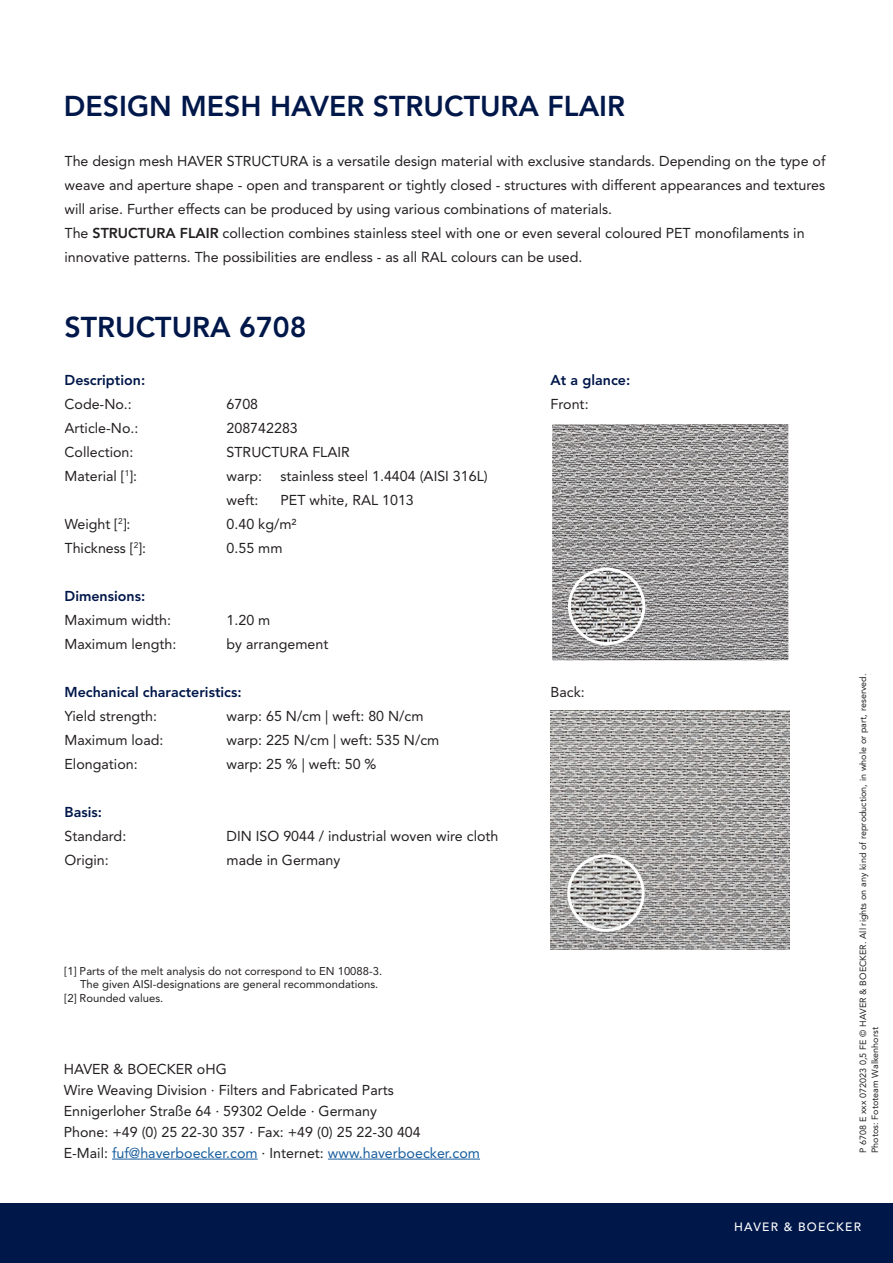
<style>
.page{position:relative;width:893px;height:1263px;background:#fff}
.page>*{position:absolute;margin:0;border:0;box-sizing:border-box;transform-origin:0 0}
.t1{font:800 28.5px "Avenir LT Std";color:#00174a}
.t2{font:14.25px/24px "Avenir LT Std";color:#231f20}
.t3{font:800 14.25px "Avenir LT Std";color:#00174a}
.t4{font:500 12px "Avenir LT Std";letter-spacing:.1em;color:#fff}
.t5{font:11.25px "Avenir LT Std";color:#231f20}
.t6{font:9px/12px "Avenir LT Std";color:#231f20}
.s1{font-weight:800}
.s2{color:#175d9e}
</style>
<div class="page">
<hr style="left:112px;top:1159px;width:146px;height:1px;background:#175d9e">
<hr style="left:328px;top:1159px;width:152px;height:1px;background:#175d9e">
<div style="left:0;top:1203px;width:893px;height:60px;background:#00174a"></div>
<img style="left:553px;top:425px;width:234px;height:234px">
<div style="left:549px;top:421px;width:242px;height:242px;border:3px solid #fff"></div>
<img style="left:551px;top:710px;width:239px;height:239px">
<img style="left:569px;top:569px;width:75px;height:75px">
<div style="left:568px;top:567px;width:78px;height:78px;border:3px solid #fff;border-radius:50%"></div>
<img style="left:569px;top:856px;width:74px;height:74px;border-radius:37px">
<div style="left:567px;top:854px;width:78px;height:78px;border:3px solid #fff;border-radius:50%"></div>
<h1 class="t1" style="left:64px;top:89px;width:563px">DESIGN MESH HAVER STRUCTURA FLAIR</h1>
<p class="t2" style="left:65px;top:149px;width:762px">The design mesh HAVER STRUCTURA is a versatile design material with exclusive standards. Depending on the type of weave and aperture shape - open and transparent or tightly closed - structures with different appearances and textures will arise. Further effects can be produced by using various combinations of materials.<br>The <span class="s1">STRUCTURA FLAIR</span> collection combines stainless steel with one or even several coloured PET monofilaments in innovative patterns. The possibilities are endless - as all RAL colours can be used.</p>
<h1 class="t1" style="left:65px;top:310px;width:244px">STRUCTURA 6708</h1>
<p class="t3" style="left:65px;top:372px;width:82px">Description:</p>
<p class="t3" style="left:551px;top:372px;width:81px">At a glance:</p>
<p class="t2" style="left:65px;top:392px;width:69px">Code-No.:</p>
<p class="t2" style="left:227px;top:392px;width:33px">6708</p>
<p class="t2" style="left:551px;top:392px;width:40px">Front:</p>
<p class="t2" style="left:65px;top:416px;width:75px">Article-No.:</p>
<p class="t2" style="left:227px;top:416px;width:73px">208742283</p>
<p class="t2" style="left:65px;top:440px;width:70px">Collection:</p>
<p class="t2" style="left:227px;top:440px;width:125px">STRUCTURA FLAIR</p>
<p class="t2" style="left:65px;top:464px;width:74px">Material [<sup>1</sup>]:</p>
<p class="t2" style="left:227px;top:464px;width:37px">warp:</p>
<p class="t2" style="left:281px;top:464px;width:209px">stainless steel 1.4404 (AISI 316L)</p>
<p class="t2" style="left:227px;top:488px;width:33px">weft:</p>
<p class="t2" style="left:281px;top:488px;width:135px">PET white, RAL 1013</p>
<p class="t2" style="left:65px;top:512px;width:67px">Weight [<sup>2</sup>]:</p>
<p class="t2" style="left:227px;top:512px;width:72px">0.40 kg/m²</p>
<p class="t2" style="left:65px;top:536px;width:83px">Thickness [<sup>2</sup>]:</p>
<p class="t2" style="left:227px;top:536px;width:57px">0.55 mm</p>
<p class="t3" style="left:65px;top:588px;width:82px">Dimensions:</p>
<p class="t2" style="left:65px;top:608px;width:108px">Maximum width:</p>
<p class="t2" style="left:227px;top:608px;width:45px">1.20 m</p>
<p class="t2" style="left:65px;top:632px;width:113px">Maximum length:</p>
<p class="t2" style="left:227px;top:632px;width:103px">by arrangement</p>
<p class="t3" style="left:65px;top:684px;width:179px">Mechanical characteristics:</p>
<p class="t2" style="left:551px;top:680px;width:36px">Back:</p>
<p class="t2" style="left:65px;top:704px;width:94px">Yield strength:</p>
<p class="t2" style="left:227px;top:704px;width:198px">warp: 65 N/cm | weft: 80 N/cm</p>
<p class="t2" style="left:65px;top:728px;width:100px">Maximum load:</p>
<p class="t2" style="left:227px;top:728px;width:214px">warp: 225 N/cm | weft: 535 N/cm</p>
<p class="t2" style="left:65px;top:752px;width:75px">Elongation:</p>
<p class="t2" style="left:227px;top:752px;width:151px">warp: 25 % | weft: 50 %</p>
<p class="t3" style="left:65px;top:804px;width:39px">Basis:</p>
<p class="t2" style="left:65px;top:824px;width:63px">Standard:</p>
<p class="t2" style="left:227px;top:824px;width:273px">DIN ISO 9044 / industrial woven wire cloth</p>
<p class="t2" style="left:65px;top:848px;width:46px">Origin:</p>
<p class="t2" style="left:227px;top:848px;width:115px">made in Germany</p>
<p class="t5" style="left:64px;top:964px;width:319px">[1] Parts of the melt analysis do not correspond to EN 10088-3.</p>
<p class="t5" style="left:80px;top:978px;width:300px">The given AISI-designations are general recommondations.</p>
<p class="t5" style="left:64px;top:991px;width:100px">[2] Rounded values.</p>
<p class="t2" style="left:64px;top:1058px;width:418px;line-height:21px">HAVER &amp; BOECKER oHG<br>Wire Weaving Division · Filters and Fabricated Parts<br>Ennigerloher Straße 64 · 59302 Oelde · Germany<br>Phone: +49 (0) 25 22-30 357 · Fax: +49 (0) 25 22-30 404<br>E-Mail: <span class="s2">fuf@haverboecker.com</span> · Internet: <span class="s2">www.haverboecker.com</span></p>
<p class="t6" style="left:857px;top:1153px;width:481px;rotate:-90deg">P 6708 E xxx 072023 0,5 FE © HAVER &amp; BOECKER. All rights on any kind of reproduction, in whole or part, reserved.<br>Photos: Fototeam Walkenhorst</p>
<p class="t4" style="left:734px;top:1220px;width:128px">HAVER &amp; BOECKER</p>
</div>
